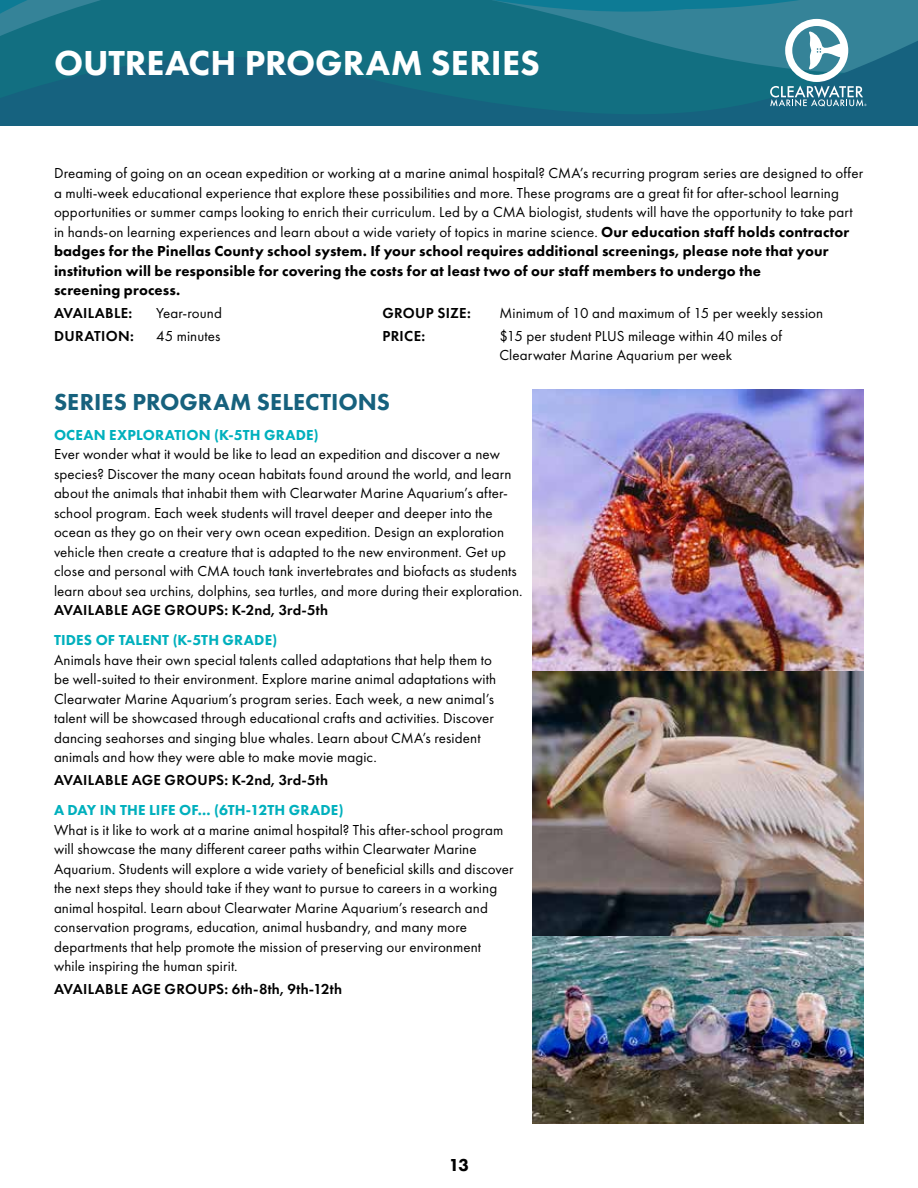
<style>
.page{position:relative;width:918px;height:1188px;background:#fff}
.page>*{position:absolute;margin:0;border:0;box-sizing:border-box;transform-origin:0 0}
.t1{font:800 36px "Futura PT";letter-spacing:-.005em;color:#fff}
.t2{font:800 24px "Futura PT";color:#16617d}
.t3{font:800 18px "Futura PT";color:#000}
.t4{font:15px/19.5px "Futura PT";letter-spacing:.01em;color:#000}
.t5{font:600 15px "Futura PT";letter-spacing:.02em;color:#000}
.t6{font:800 15px "Futura PT";letter-spacing:.01em;color:#00b0bd}
.s1{font-weight:800}
</style>
<div class="page">
<svg style="left:0;top:0;width:918px;height:126px;background:#176d83"></svg>
<img style="left:532px;top:389px;width:332px;height:527px">
<img style="left:532px;top:916px;width:332px;height:207px">
<svg style="left:770px;top:19px;width:97px;height:87px"></svg>
<h1 class="t1" style="left:54px;top:41px;width:487px">OUTREACH PROGRAM SERIES</h1>
<p class="t4" style="left:54px;top:163px;width:811px">Dreaming of going on an ocean expedition or working at a marine animal hospital? CMA’s recurring program series are designed to offer a multi-week educational experience that explore these possibilities and more. These programs are a great fit for after-school learning opportunities or summer camps looking to enrich their curriculum. Led by a CMA biologist, students will have the opportunity to take part in hands-on learning experiences and learn about a wide variety of topics in marine science. <span class="s1">Our education staff holds contractor badges for the Pinellas County school system. If your school requires additional screenings, please note that your institution will be responsible for covering the costs for at least two of our staff members to undergo the<br>screening process.</span></p>
<p class="t5" style="left:54px;top:303px;width:80px">AVAILABLE:</p>
<p class="t4" style="left:156px;top:303px;width:68px">Year-round</p>
<p class="t5" style="left:382px;top:303px;width:90px">GROUP SIZE:</p>
<p class="t4" style="left:500px;top:303px;width:325px">Minimum of 10 and maximum of 15 per weekly session</p>
<p class="t5" style="left:54px;top:326px;width:81px">DURATION:</p>
<p class="t4" style="left:156px;top:326px;width:66px">45 minutes</p>
<p class="t5" style="left:382px;top:326px;width:44px">PRICE:</p>
<p class="t4" style="left:500px;top:326px;width:284px">$15 per student PLUS mileage within 40 miles of<br>Clearwater Marine Aquarium per week</p>
<h2 class="t2" style="left:54px;top:387px;width:338px">SERIES PROGRAM SELECTIONS</h2>
<p class="t6" style="left:54px;top:425px;width:266px">OCEAN EXPLORATION (K-5TH GRADE)</p>
<p class="t4" style="left:54px;top:445px;width:470px">Ever wonder what it would be like to lead an expedition and discover a new species? Discover the many ocean habitats found around the world, and learn about the animals that inhabit them with Clearwater Marine Aquarium’s after&shy;school program. Each week students will travel deeper and deeper into the ocean as they go on their very own ocean expedition. Design an exploration vehicle then create a creature that is adapted to the new environment. Get up close and personal with CMA touch tank invertebrates and biofacts as students learn about sea urchins, dolphins, sea turtles, and more during their exploration.</p>
<p class="t5" style="left:54px;top:601px;width:276px">AVAILABLE AGE GROUPS: K-2nd, 3rd-5th</p>
<p class="t6" style="left:54px;top:631px;width:225px">TIDES OF TALENT (K-5TH GRADE)</p>
<p class="t4" style="left:54px;top:650px;width:444px">Animals have their own special talents called adaptations that help them to be well-suited to their environment. Explore marine animal adaptations with Clearwater Marine Aquarium’s program series. Each week, a new animal’s talent will be showcased through educational crafts and activities. Discover dancing seahorses and singing blue whales. Learn about CMA’s resident animals and how they were able to make movie magic.</p>
<p class="t5" style="left:54px;top:771px;width:276px">AVAILABLE AGE GROUPS: K-2nd, 3rd-5th</p>
<p class="t6" style="left:54px;top:801px;width:291px">A DAY IN THE LIFE OF... (6TH-12TH GRADE)</p>
<p class="t4" style="left:54px;top:820px;width:461px">What is it like to work at a marine animal hospital? This after-school program will showcase the many different career paths within Clearwater Marine Aquarium. Students will explore a wide variety of beneficial skills and discover the next steps they should take if they want to pursue to careers in a working animal hospital. Learn about Clearwater Marine Aquarium’s research and conservation programs, education, animal husbandry, and many more departments that help promote the mission of preserving our environment while inspiring the human spirit.</p>
<p class="t5" style="left:54px;top:979px;width:289px">AVAILABLE AGE GROUPS: 6th-8th, 9th-12th</p>
<p class="t3" style="left:449px;top:1154px;width:22px">13</p>
</div>
